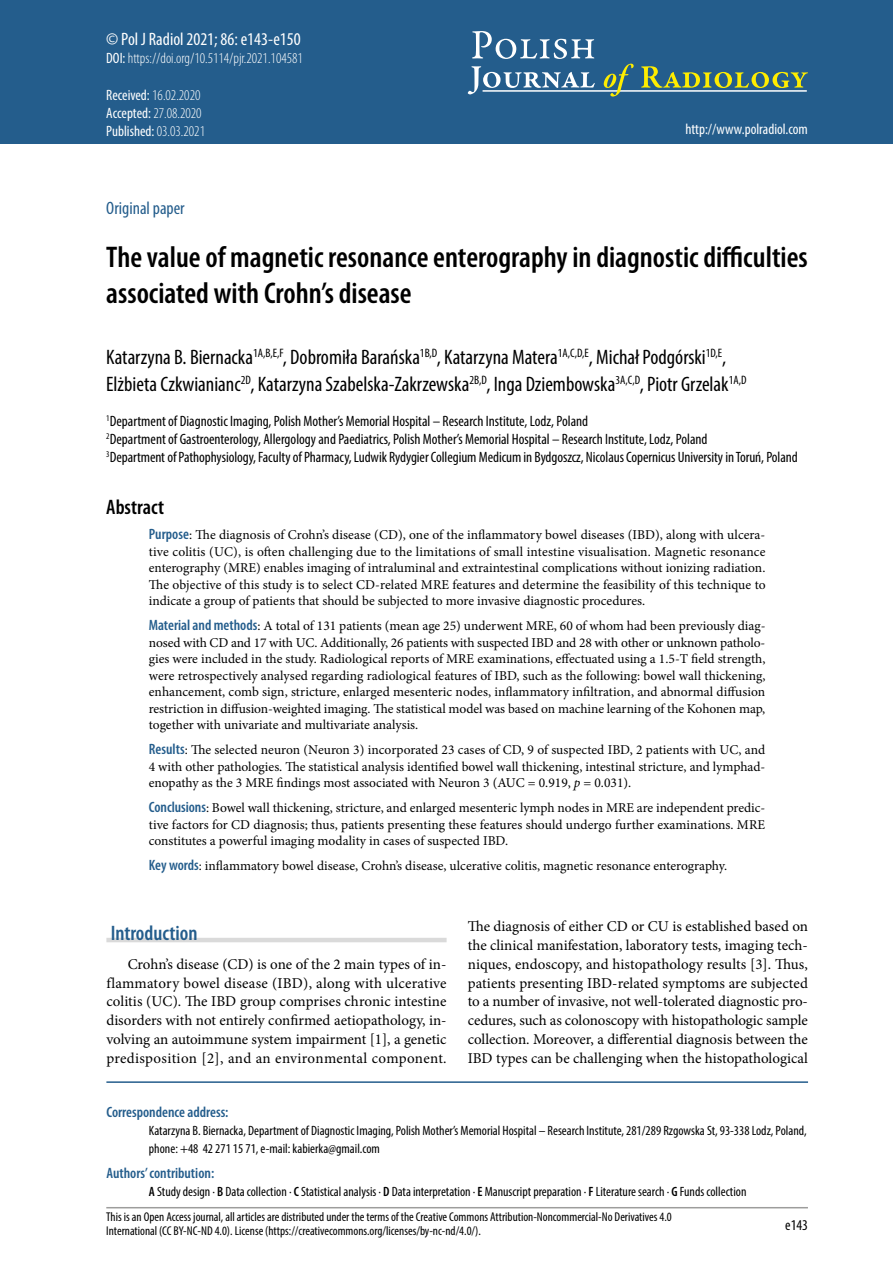
<style>
.page{position:relative;width:893px;height:1263px;background:#fff}
.page>*{position:absolute;margin:0;border:0;box-sizing:border-box;transform-origin:0 0}
.t1{font:600 condensed 30px/36px "Myriad Pro";color:#000}
.t2{font:condensed 21px/27px "Myriad Pro";color:#000}
.t3{font:600 condensed 21px "Myriad Pro";color:#245d8c}
.t4{font:600 condensed 21px "Myriad Pro";color:#000}
.t5{font:condensed 18px "Myriad Pro";color:#fff}
.t6{font:condensed 18px "Myriad Pro";color:#245d8c}
.t7{font:15px/18.8px "Minion Pro";letter-spacing:.005em;color:#000;text-align:justify}
.t8{font:condensed 15px/18px "Myriad Pro";color:#000}
.t9{font:300 condensed 15px/18px "Myriad Pro";color:#fff}
.t10{font:600 condensed 15px "Myriad Pro";color:#245d8c}
.t11{font:condensed 15px "Myriad Pro";color:#fff}
.t12{font:13.5px/16.5px "Minion Pro";color:#000;text-align:justify}
.t13{font:condensed 13.5px/18px "Myriad Pro";color:#000}
.t14{font:condensed 12.75px/14.2px "Myriad Pro";color:#000}
.s1{font-weight:400}
.s2{font-family:"Myriad Pro";font-weight:600;font-stretch:condensed;font-size:15px;color:#245d8c}
.s3{font-style:italic}
.s4{font-weight:600}
</style>
<div class="page">
<hr style="left:106px;top:1207px;width:702px;height:1px;background:#9d9d9c">
<div style="left:0;top:0;width:893px;height:144px;background:#245d8c"></div>
<svg style="left:472px;top:31px;width:122px;height:28px"></svg>
<svg style="left:468px;top:66px;width:127px;height:28px"></svg>
<hr style="left:483px;top:90px;width:324px;height:2px;background:#fff">
<svg style="left:604px;top:64px;width:30px;height:33px"></svg>
<svg style="left:641px;top:66px;width:167px;height:22px"></svg>
<hr style="left:106px;top:1081px;width:702px;height:2px;background:#245d8c">
<hr style="left:106px;top:938px;width:341px;height:4px;background:#dadada">
<h3 class="t5" style="left:106px;top:28px;width:196px">© Pol J Radiol 2021; 86: e143-e150</h3>
<p class="t9" style="left:106px;top:48px;width:198px"><span class="s1">DOI:</span> https://doi.org/10.5114/pjr.2021.104581</p>
<p class="t9" style="left:106px;top:86px;width:100px"><span class="s1">Received:</span> 16.02.2020<br><span class="s1">Accepted:</span> 27.08.2020<br><span class="s1">Published:</span> 03.03.2021</p>
<p class="t11" style="left:685px;top:120px;width:124px">http://www.polradiol.com</p>
<h3 class="t6" style="left:106px;top:197px;width:80px">Original paper</h3>
<h1 class="t1" style="left:106px;top:238px;width:703px">The value of magnetic resonance enterography in diagnostic difficulties associated with Crohn’s disease</h1>
<h2 class="t2" style="left:106px;top:343px;width:642px">Katarzyna B. Biernacka<sup>1A,B,E,F</sup>, Dobromiła Barańska<sup>1B,D</sup>, Katarzyna Matera<sup>1A,C,D,E</sup>, Michał Podgórski<sup>1D,E</sup>,<br>Elżbieta Czkwianianc<sup>2D</sup>, Katarzyna Szabelska-Zakrzewska<sup>2B,D</sup>, Inga Dziembowska<sup>3A,C,D</sup>, Piotr Grzelak<sup>1A,D</sup></h2>
<p class="t8" style="left:106px;top:411px;width:693px"><sup>1</sup>Department of Diagnostic Imaging, Polish Mother’s Memorial Hospital – Research Institute, Lodz, Poland<br><sup>2</sup>Department of Gastroenterology, Allergology and Paediatrics, Polish Mother’s Memorial Hospital – Research Institute, Lodz, Poland<br><sup>3</sup>Department of Pathophysiology, Faculty of Pharmacy, Ludwik Rydygier Collegium Medicum in Bydgoszcz, Nicolaus Copernicus University in Toruń, Poland</p>
<h2 class="t4" style="left:106px;top:494px;width:59px">Abstract</h2>
<p class="t12" style="left:149px;top:527px;width:618px"><span class="s2">Purpose</span>: The diagnosis of Crohn’s disease (CD), one of the inflammatory bowel diseases (IBD), along with ulcera&shy;tive colitis (UC), is often challenging due to the limitations of small intestine visualisation. Magnetic resonance enterography (MRE) enables imaging of intraluminal and extraintestinal complications without ionizing radiation.<br>The objective of this study is to select CD-related MRE features and determine the feasibility of this technique to indicate a group of patients that should be subjected to more invasive diagnostic procedures.</p>
<p class="t12" style="left:149px;top:618px;width:618px"><span class="s2">Material and methods</span>: A total of 131 patients (mean age 25) underwent MRE, 60 of whom had been previously diag&shy;nosed with CD and 17 with UC. Additionally, 26 patients with suspected IBD and 28 with other or unknown patholo&shy;gies were included in the study. Radiological reports of MRE examinations, effectuated using a 1.5-T field strength, were retrospectively analysed regarding radiological features of IBD, such as the following: bowel wall thickening, enhancement, comb sign, stricture, enlarged mesenteric nodes, inflammatory infiltration, and abnormal diffusion restriction in diffusion-weighted imaging. The statistical model was based on machine learning of the Kohonen map, together with univariate and multivariate analysis.</p>
<p class="t12" style="left:149px;top:742px;width:618px"><span class="s2">Results</span>: The selected neuron (Neuron 3) incorporated 23 cases of CD, 9 of suspected IBD, 2 patients with UC, and 4 with other pathologies. The statistical analysis identified bowel wall thickening, intestinal stricture, and lymphad&shy;enopathy as the 3 MRE findings most associated with Neuron 3 (AUC = 0.919, <span class="s3">p</span> = 0.031).</p>
<p class="t12" style="left:149px;top:800px;width:618px"><span class="s2">Conclusions</span>: Bowel wall thickening, stricture, and enlarged mesenteric lymph nodes in MRE are independent predic&shy;tive factors for CD diagnosis; thus, patients presenting these features should undergo further examinations. MRE constitutes a powerful imaging modality in cases of suspected IBD.</p>
<p class="t12" style="left:149px;top:858px;width:580px"><span class="s2">Key words</span>: inflammatory bowel disease, Crohn’s disease, ulcerative colitis, magnetic resonance enterography.</p>
<h2 class="t3" style="left:111px;top:920px;width:88px">Introduction</h2>
<p class="t7" style="left:106px;top:955px;width:342px;text-indent:21px">Crohn’s disease (CD) is one of the 2 main types of in&shy;flammatory bowel disease (IBD), along with ulcerative colitis (UC). The IBD group comprises chronic intestine disorders with not entirely confirmed aetiopathology, in&shy;volving an autoimmune system impairment [1], a genetic predisposition [2], and an environmental component.</p>
<p class="t7" style="left:468px;top:917px;width:342px">The diagnosis of either CD or CU is established based on the clinical manifestation, laboratory tests, imaging tech&shy;niques, endoscopy, and histopathology results [3]. Thus, patients presenting IBD-related symptoms are subjected to a number of invasive, not well-tolerated diagnostic pro&shy;cedures, such as colonoscopy with histopathologic sample collection. Moreover, a differential diagnosis between the IBD types can be challenging when the histopathological</p>
<p class="t10" style="left:106px;top:1103px;width:124px">Correspondence address:</p>
<p class="t13" style="left:149px;top:1121px;width:659px">Katarzyna B. Biernacka, Department of Diagnostic Imaging, Polish Mother’s Memorial Hospital – Research Institute, 281/289 Rzgowska St, 93-338 Lodz, Poland, phone: +48 42 271 15 71, e-mail: kabierka@gmail.com</p>
<p class="t10" style="left:106px;top:1164px;width:109px">Authors’ contribution:</p>
<p class="t13" style="left:149px;top:1182px;width:599px"><span class="s4">A</span> Study design ∙ <span class="s4">B</span> Data collection ∙ <span class="s4">C</span> Statistical analysis ∙ <span class="s4">D</span> Data interpretation ∙ <span class="s4">E</span> Manuscript preparation ∙ <span class="s4">F</span> Literature search ∙ <span class="s4">G</span> Funds collection</p>
<p class="t14" style="left:106px;top:1209px;width:567px">This is an Open Access journal, all articles are distributed under the terms of the Creative Commons Attribution-Noncommercial-No Derivatives 4.0<br>International (CC BY-NC-ND 4.0). License (https://creativecommons.org/licenses/by-nc-nd/4.0/).</p>
<p class="t8" style="left:785px;top:1216px;width:24px">e143</p>
</div>
